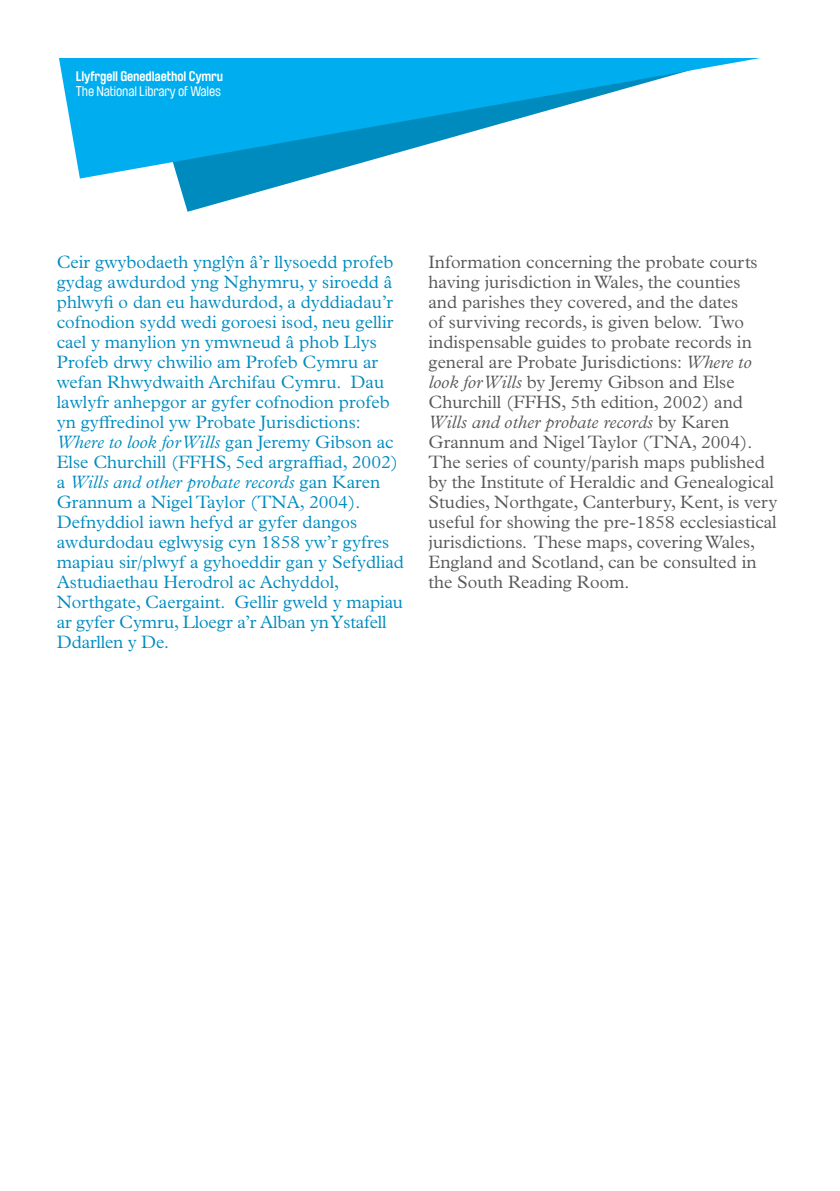
<style>
.page{position:relative;width:840px;height:1191px;background:#fff}
.page>*{position:absolute;margin:0;border:0;box-sizing:border-box;transform-origin:0 0}
.t1{font:300 18px/20px "Plantin MT Pro";color:#008bbf}
.t2{font:300 18px/20px "Plantin MT Pro";color:#565759}
.t3{font:700 13.8px "Brauer Neue";letter-spacing:-.01em;color:#fff}
.t4{font:13.8px "Brauer Neue";letter-spacing:-.01em;color:#fff}
.s1{font-style:italic}
</style>
<div class="page">
<svg style="left:177px;top:178px;width:131px;height:34px"></svg>
<svg style="left:59px;top:58px;width:701px;height:120px;fill:#00aeef"></svg>
<p class="t3" style="left:76px;top:68px;width:149px">Llyfrgell Genedlaethol Cymru</p>
<p class="t4" style="left:76px;top:84px;width:146px">The National Library of Wales</p>
<p class="t1" style="left:57px;top:252px;width:348px">Ceir gwybodaeth ynglŷn â’r llysoedd profeb gydag awdurdod yng Nghymru, y siroedd â phlwyfi o dan eu hawdurdod, a dyddiadau’r cofnodion sydd wedi goroesi isod, neu gellir cael y manylion yn ymwneud â phob Llys Profeb drwy chwilio am Profeb Cymru ar wefan Rhwydwaith Archifau Cymru. Dau lawlyfr anhepgor ar gyfer cofnodion profeb yn gyffredinol yw Probate Jurisdictions:<br><span class="s1">Where to look for Wills</span> gan Jeremy Gibson ac Else Churchill (FFHS, 5ed argraffiad, 2002) a <span class="s1">Wills and other probate records</span> gan Karen Grannum a Nigel Taylor (TNA, 2004).<br>Defnyddiol iawn hefyd ar gyfer dangos awdurdodau eglwysig cyn 1858 yw’r gyfres mapiau sir/plwyf a gyhoeddir gan y Sefydliad Astudiaethau Herodrol ac Achyddol, Northgate, Caergaint. Gellir gweld y mapiau ar gyfer Cymru, Lloegr a’r Alban yn Ystafell Ddarllen y De.</p>
<p class="t2" style="left:428px;top:252px;width:350px">Information concerning the probate courts having jurisdiction in Wales, the counties<br>and parishes they covered, and the dates<br>of surviving records, is given below. Two indispensable guides to probate records in general are Probate Jurisdictions: <span class="s1">Where to look for Wills</span> by Jeremy Gibson and Else Churchill (FFHS, 5th edition, 2002) and <span class="s1">Wills and other probate records</span> by Karen Grannum and Nigel Taylor (TNA, 2004).<br>The series of county/parish maps published by the Institute of Heraldic and Genealogical Studies, Northgate, Canterbury, Kent, is very useful for showing the pre-1858 ecclesiastical jurisdictions. These maps, covering Wales, England and Scotland, can be consulted in the South Reading Room.</p>
</div>
